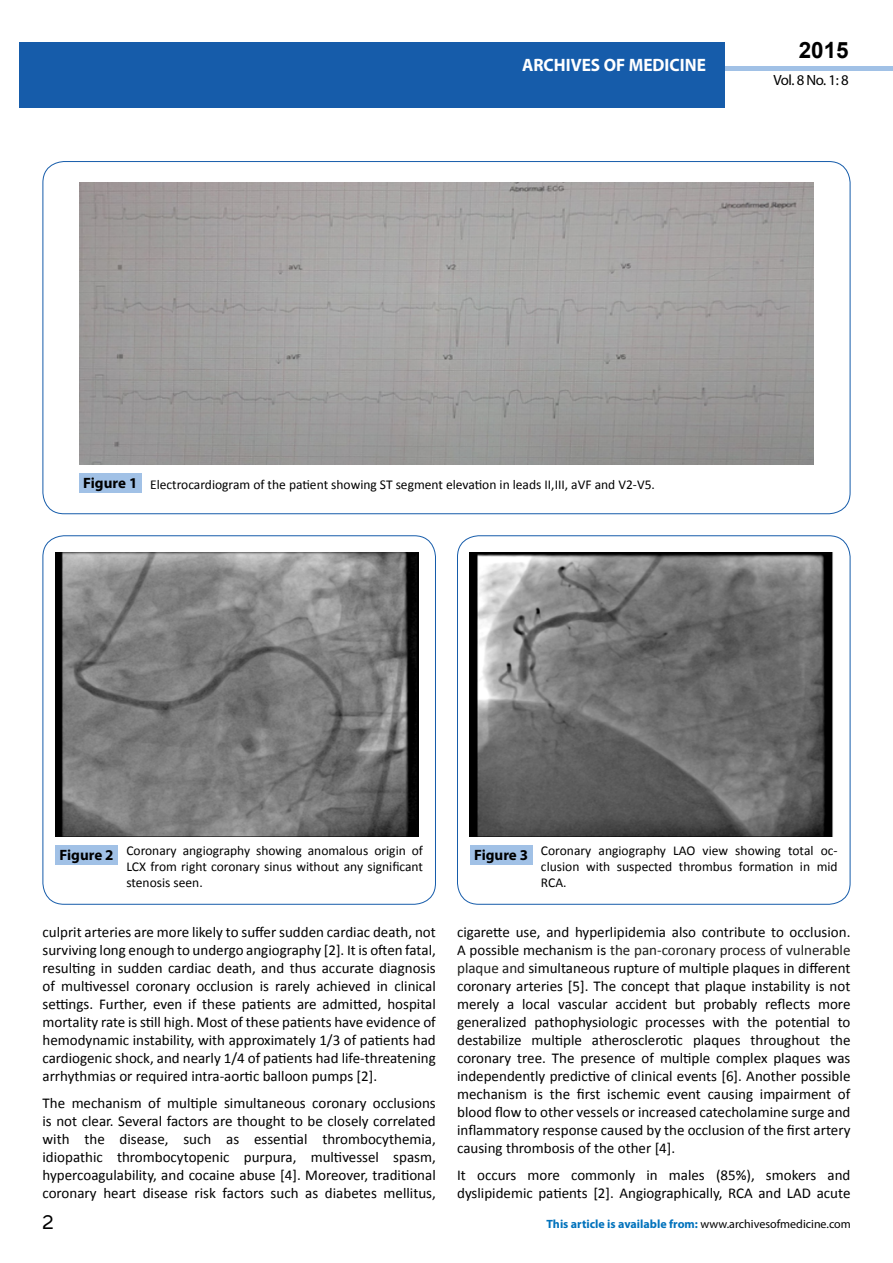
<style>
.page{position:relative;width:893px;height:1263px;background:#fff}
.page>*{position:absolute;margin:0;border:0;box-sizing:border-box;transform-origin:0 0}
.t1{font:25.5px "Tunga";color:#000}
.t2{font:700 22.5px "Arial";color:#000}
.t3{font:700 18px "Myriad Pro";color:#fff;scale:.96 1}
.t4{font:15px/18px "Calibri";color:#000;text-align:justify}
.t5{font:700 15px "Myriad Pro";color:#000}
.t6{font:14.85px "Myriad Pro";color:#000}
.t7{font:13.5px/16.2px "Calibri";color:#000;text-align:justify}
.t8{font:700 12px "Myriad Pro";color:#0072bc}
.s1{font-family:"Myriad Pro";font-weight:700;font-size:15px}
.s2{color:#1c1c1a}
.s3{font-weight:400;color:#000}
</style>
<div class="page">
<div style="left:722px;top:66px;width:171px;height:5px;background:#a1c1e6"></div>
<div style="left:19px;top:42px;width:706px;height:66px;background:#165caa"></div>
<img style="left:79px;top:183px;width:735px;height:281px">
<div style="left:79px;top:473px;width:63px;height:20px;background:#a1c1e6"></div>
<img style="left:55px;top:553px;width:364px;height:283px">
<div style="left:55px;top:845px;width:63px;height:19px;background:#a1c1e6"></div>
<img style="left:470px;top:553px;width:363px;height:283px">
<div style="left:470px;top:845px;width:62px;height:19px;background:#a1c1e6"></div>
<p class="t3" style="left:522px;top:53px;width:193px">ARCHIVES OF MEDICINE</p>
<h2 class="t2" style="left:799px;top:35px;width:52px">2015</h2>
<p class="t6" style="left:773px;top:71px;width:77px">Vol. 8 No. 1: 8</p>
<p class="t7" style="left:83px;top:476px;width:573px"><span class="s1">Figure 1</span> Electrocardiogram of the patient showing ST segment elevation in leads II,III, aVF and V2-V5.</p>
<p class="t7" style="left:126px;top:842px;width:298px">Coronary angiography showing anomalous origin of LCX from right coronary sinus without any significant stenosis seen.</p>
<p class="t5" style="left:60px;top:845px;width:56px">Figure 2</p>
<p class="t7" style="left:541px;top:842px;width:298px">Coronary angiography LAO view showing total oc&shy;clusion with suspected thrombus formation in mid RCA.</p>
<p class="t5" style="left:474px;top:845px;width:56px">Figure 3</p>
<p class="t4" style="left:43px;top:923px;width:395px">culprit arteries are more likely to suffer sudden cardiac death, not surviving long enough to undergo angiography [2]. It is often fatal, resulting in sudden cardiac death, and thus accurate diagnosis of multivessel coronary occlusion is rarely achieved in clinical settings. Further, even if these patients are admitted, hospital mortality rate is still high. Most of these patients have evidence of hemodynamic instability, with approximately 1/3 of patients had cardiogenic shock, and nearly 1/4 of patients had life-threatening arrhythmias or required intra-aortic balloon pumps [2].</p>
<p class="t4" style="left:43px;top:1094px;width:395px">The mechanism of multiple simultaneous coronary occlusions is not clear. Several factors are thought to be closely correlated with the disease, such as essential thrombocythemia, idiopathic thrombocytopenic purpura, multivessel spasm, hypercoagulability, and cocaine abuse [4]. Moreover, traditional coronary heart disease risk factors such as diabetes mellitus,</p>
<p class="t4" style="left:457px;top:923px;width:395px">cigarette use, and hyperlipidemia also contribute to occlusion.<br>A possible mechanism is <span class="s2">the pan-coronary process of vulnerable plaque and</span> simultaneous rupture of multiple plaques in different coronary arteries [5]. The concept that plaque instability is not merely a local vascular accident but probably reflects more generalized pathophysiologic processes with the potential to destabilize multiple atherosclerotic plaques throughout the coronary tree. The presence of multiple complex plaques was independently predictive of clinical events [6]. Another possible mechanism is the first ischemic event causing impairment of blood flow to other vessels or increased catecholamine surge and inflammatory response caused by the occlusion of the first artery causing thrombosis of the other [4].</p>
<p class="t4" style="left:457px;top:1166px;width:395px">It occurs more commonly in males (85%), smokers and dyslipidemic patients [2]. Angiographically, RCA and LAD acute</p>
<h1 class="t1" style="left:42px;top:1205px;width:13px">2</h1>
<p class="t8" style="left:546px;top:1216px;width:306px">This article is available from: <span class="s3">www.archivesofmedicine.com</span></p>
</div>
